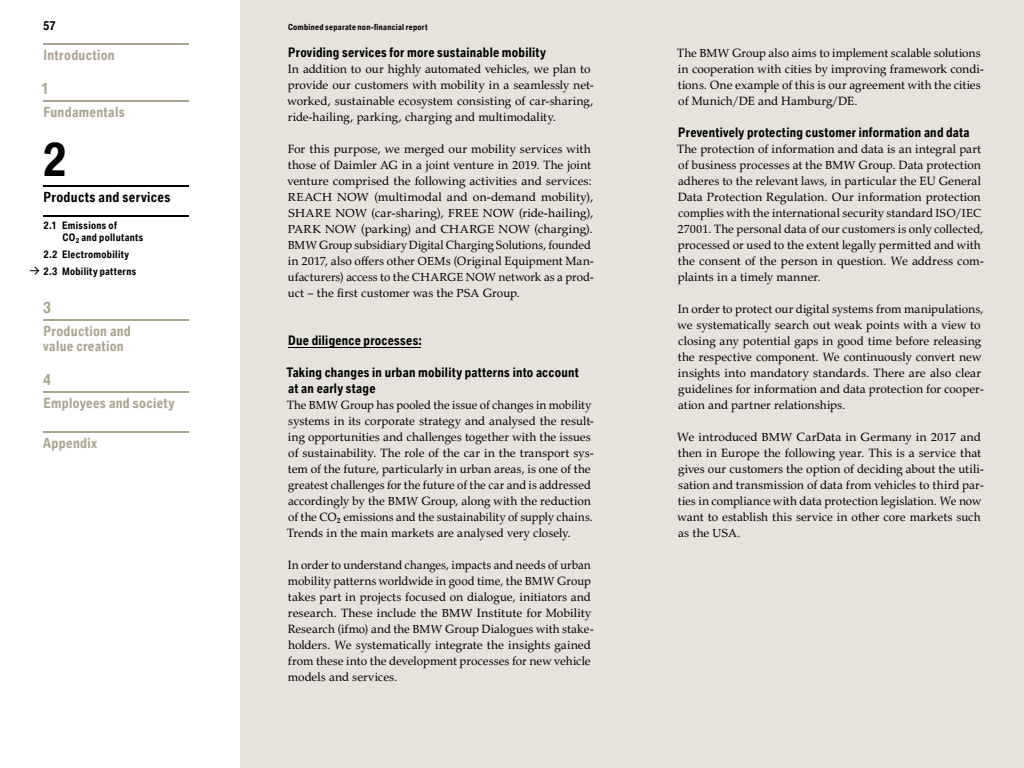
<style>
.page{position:relative;width:1024px;height:768px;background:#fff}
.page>*{position:absolute;margin:0;border:0;box-sizing:border-box;transform-origin:0 0}
.t1{font:700 45px "BMW Group Condensed";color:#000}
.t2{font:700 15px "BMW Group Condensed";color:#aaa38e}
.t3{font:700 13.5px/15px "BMW Group Condensed";letter-spacing:.015em;color:#aaa38e}
.t4{font:700 13.5px "BMW Group Condensed";letter-spacing:.02em;color:#000}
.t5{font:700 13.5px "BMW Group Expert 2016";color:#000}
.t6{font:700 12.7px/16px "BMW Group Condensed";letter-spacing:.015em;color:#000}
.t7{font:12px/16px "BMW Group Serif";color:#000}
.t8{font:700 12px "BMW Group Condensed";color:#000}
.t9{font:700 10px/12px "BMW Group Condensed";letter-spacing:.025em;color:#000}
.t10{font:700 8.1px "BMW Group Condensed";letter-spacing:.025em;color:#000}
.s1{font-size:11.7px}
</style>
<div class="page">
<div style="left:240px;top:0;width:784px;height:768px;background:#e6e3dd"></div>
<hr style="left:288px;top:347px;width:133px;height:1px;background:#000">
<hr style="left:43px;top:43px;width:146px;height:2px;background:#aaa38e">
<hr style="left:43px;top:100px;width:146px;height:2px;background:#aaa38e">
<hr style="left:43px;top:185px;width:146px;height:2px;background:#000">
<hr style="left:43px;top:215px;width:146px;height:2px;background:#000">
<hr style="left:43px;top:319px;width:146px;height:2px;background:#aaa38e">
<hr style="left:43px;top:391px;width:146px;height:2px;background:#aaa38e">
<hr style="left:43px;top:431px;width:146px;height:2px;background:#aaa38e">
<p class="t8" style="left:43px;top:18px;width:14px">57</p>
<p class="t3" style="left:43px;top:47px;width:73px">Introduction</p>
<p class="t2" style="left:41px;top:79px;width:10px">1</p>
<p class="t3" style="left:43px;top:104px;width:83px">Fundamentals</p>
<h1 class="t1" style="left:43px;top:130px;width:26px">2</h1>
<p class="t4" style="left:43px;top:188px;width:129px">Products and services</p>
<p class="t9" style="left:62px;top:219px;width:83px;text-indent:-19px">2.1 Emissions of<br>CO<sub>2</sub> and pollutants</p>
<p class="t9" style="left:43px;top:245px;width:95px;line-height:17px">2.2 -Electromobility<br>2.3 Mobility patterns</p>
<p class="t2" style="left:43px;top:298px;width:10px">3</p>
<p class="t3" style="left:43px;top:323px;width:89px">Production and value creation</p>
<p class="t2" style="left:43px;top:370px;width:10px">4</p>
<p class="t3" style="left:43px;top:395px;width:133px">Employees and society</p>
<p class="t3" style="left:43px;top:435px;width:56px">Appendix</p>
<p class="t5" style="left:29px;top:266px;width:13px">·</p>
<p class="t10" style="left:288px;top:22px;width:141px">Combined separate non-financial report</p>
<p class="t6" style="left:288px;top:44px;width:259px">Providing services for more sustainable mobility</p>
<p class="t7" style="left:288px;top:60px;width:307px">In addition to our highly automated vehicles, we plan to provide our customers with mobility in a seamlessly net&shy;worked, sustainable ecosystem consisting of car-sharing, ride-hailing, parking, charging and multimodality.</p>
<p class="t7" style="left:287px;top:140px;width:308px">For this purpose, we merged our mobility services with those of Daimler AG in a joint venture in <span class="s1">2019</span>. The joint venture comprised the following activities and services:<br><span class="s1">REACH NOW</span> (multimodal and on-demand mobility), <span class="s1">SHARE NOW</span> (car-sharing), <span class="s1">FREE NOW</span> (ride-hailing), <span class="s1">PARK NOW</span> (parking) and <span class="s1">CHARGE NOW</span> (charging).<br><span class="s1">BMW</span> Group subsidiary Digital Charging Solutions, founded in <span class="s1">2017</span>, also offers other <span class="s1">OEM</span>s (Original Equipment Man&shy;ufacturers) access to the <span class="s1">CHARGE NOW</span> network as a prod&shy;uct – the first customer was the <span class="s1">PSA</span> Group.</p>
<p class="t6" style="left:288px;top:332px;width:135px">Due diligence processes:</p>
<p class="t6" style="left:286px;top:364px;width:294px">Taking changes in urban mobility patterns into account at an early stage</p>
<p class="t7" style="left:287px;top:396px;width:308px">The <span class="s1">BMW</span> Group has pooled the issue of changes in mobility systems in its corporate strategy and analysed the result&shy;ing opportunities and challenges together with the issues of sustainability. The role of the car in the transport sys&shy;tem of the future, particularly in urban areas, is one of the greatest challenges for the future of the car and is addressed accordingly by the <span class="s1">BMW</span> Group, along with the reduction of the CO<sub>2</sub> emissions and the sustainability of supply chains.<br>Trends in the main markets are analysed very closely.</p>
<p class="t7" style="left:288px;top:556px;width:307px">In order to understand changes, impacts and needs of urban mobility patterns worldwide in good time, the <span class="s1">BMW</span> Group takes part in projects focused on dialogue, initiators and research. These include the <span class="s1">BMW</span> Institute for Mobility Research (ifmo) and the <span class="s1">BMW</span> Group Dialogues with stake&shy;holders. We systematically integrate the insights gained from these into the development processes for new vehicle models and services.</p>
<p class="t7" style="left:677px;top:44px;width:308px">The <span class="s1">BMW</span> Group also aims to implement scalable solutions in cooperation with cities by improving framework condi&shy;tions. One example of this is our agreement with the cities of Munich / DE and Hamburg / DE.</p>
<p class="t6" style="left:678px;top:124px;width:293px">Preventively protecting customer information and data</p>
<p class="t7" style="left:677px;top:140px;width:308px">The protection of information and data is an integral part of business processes at the <span class="s1">BMW</span> Group. Data protection adheres to the relevant laws, in particular the EU General Data Protection Regulation. Our information protection complies with the international security standard <span class="s1">ISO</span> / <span class="s1">IEC 27001</span>. The personal data of our customers is only collected, processed or used to the extent legally permitted and with the consent of the person in question. We address com&shy;plaints in a timely manner.</p>
<p class="t7" style="left:678px;top:300px;width:307px">In order to protect our digital systems from manipulations, we systematically search out weak points with a view to closing any potential gaps in good time before releasing the respective component. We continuously convert new insights into mandatory standards. There are also clear guidelines for information and data protection for cooper&shy;ation and partner relationships.</p>
<p class="t7" style="left:677px;top:428px;width:308px">We introduced <span class="s1">BMW</span> CarData in Germany in <span class="s1">2017</span> and then in Europe the following year. This is a service that gives our customers the option of deciding about the utili&shy;sation and transmission of data from vehicles to third par&shy;ties in compliance with data protection legislation. We now want to establish this service in other core markets such as the <span class="s1">USA</span>.</p>
</div>
